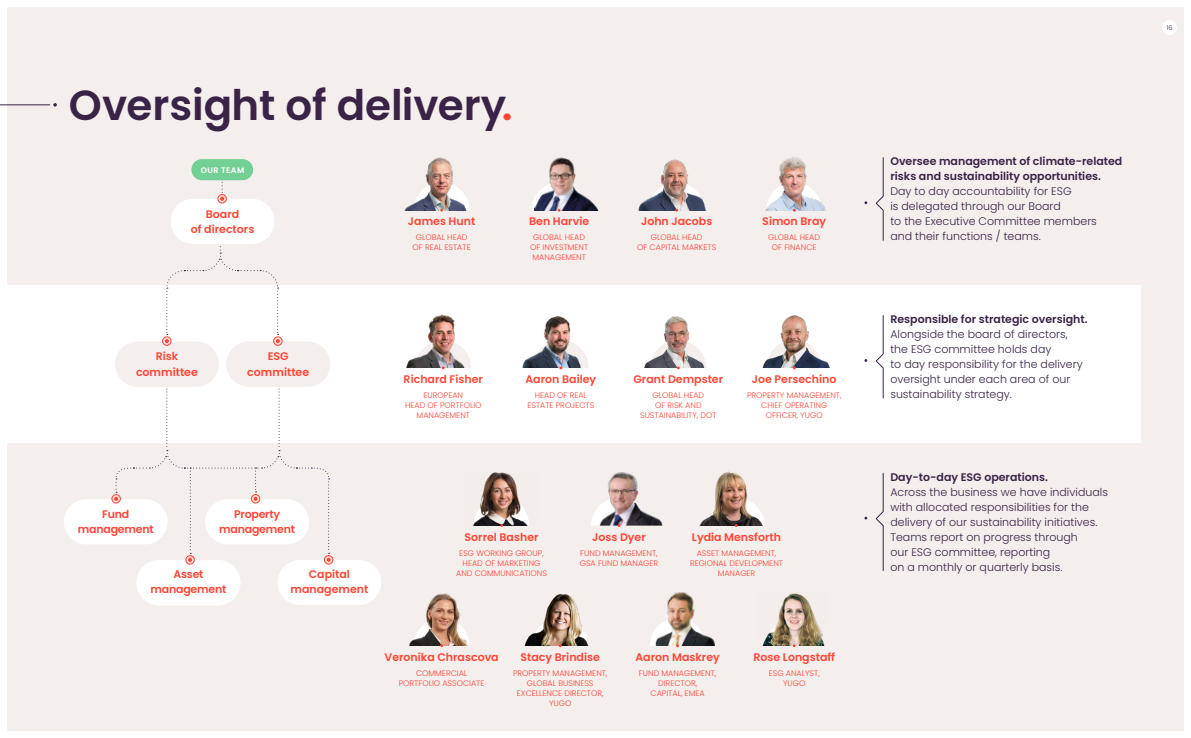
<style>
.page{position:relative;width:1191px;height:738px;background:#fff}
.page>*{position:absolute;margin:0;border:0;box-sizing:border-box;transform-origin:0 0}
.t1{font:600 42px "Poppins";color:#392347}
.t2{font:300 11px/15px "Poppins";color:#392347}
.t3{font:600 11px/15px "Poppins";color:#ff4535;text-align:center}
.t4{font:600 11px/15px "Poppins";color:#392347}
.t5{font:600 11px/15px "Poppins";letter-spacing:-.02em;color:#ff4535;text-align:center}
.t6{font:300 8px/10px "Poppins";color:#ff4535;text-align:center}
.t7{font:600 8px "Poppins";letter-spacing:.05em;color:#fff}
.t8{font:300 6.5px "Poppins";color:#392347}
.s1{color:#ff4535}
</style>
<div class="page">
<div style="left:7px;top:7px;width:1176px;height:723px;background:#f4eeed"></div>
<div style="left:1161px;top:20px;width:15px;height:15px;background:#fff;border-radius:50%"></div>
<div style="left:4px;top:285px;width:1136px;height:157px;background:#fff"></div>
<hr style="left:0;top:104px;width:50px;height:1px;background:#392347">
<svg style="left:53px;top:103px;width:4px;height:3px"></svg>
<div style="left:277px;top:559px;width:104px;height:45px;background:#fff;border-radius:23px"></div>
<div style="left:136px;top:560px;width:104px;height:45px;background:#fff;border-radius:23px"></div>
<div style="left:64px;top:499px;width:104px;height:45px;background:#fff;border-radius:23px"></div>
<img style="left:405px;top:158px;width:49px;height:52px">
<svg style="left:414px;top:182px;width:55px;height:29px"></svg>
<img style="left:406px;top:314px;width:49px;height:53px">
<svg style="left:415px;top:340px;width:56px;height:29px"></svg>
<img style="left:549px;top:158px;width:49px;height:52px">
<svg style="left:531px;top:182px;width:56px;height:29px"></svg>
<img style="left:522px;top:316px;width:49px;height:51px">
<svg style="left:533px;top:340px;width:56px;height:29px"></svg>
<img style="left:638px;top:159px;width:68px;height:51px">
<svg style="left:649px;top:182px;width:55px;height:29px"></svg>
<img style="left:608px;top:472px;width:54px;height:53px">
<svg style="left:591px;top:497px;width:56px;height:29px"></svg>
<img style="left:667px;top:592px;width:48px;height:53px">
<svg style="left:650px;top:617px;width:55px;height:29px"></svg>
<img style="left:779px;top:158px;width:47px;height:52px">
<svg style="left:766px;top:182px;width:56px;height:29px"></svg>
<svg style="left:875px;top:157px;width:8px;height:83px"></svg>
<svg style="left:875px;top:315px;width:8px;height:83px"></svg>
<svg style="left:875px;top:473px;width:8px;height:97px"></svg>
<div style="left:191px;top:159px;width:62px;height:21px;background:#73d094;border-radius:11px"></div>
<div style="left:112px;top:494px;width:8px;height:9px;border:1px solid #ff4535;border-radius:50%"></div>
<div style="left:186px;top:555px;width:8px;height:9px;border:1px solid #ff4535;border-radius:50%"></div>
<div style="left:324px;top:555px;width:9px;height:9px;border:1px solid #ff4535;border-radius:50%"></div>
<svg style="left:114px;top:385px;width:217px;height:176px"></svg>
<div style="left:171px;top:198px;width:103px;height:46px;background:#fff;border-radius:23px"></div>
<div style="left:218px;top:194px;width:8px;height:9px;border:1px solid #ff4535;border-radius:50%"></div>
<svg style="left:220px;top:180px;width:4px;height:21px"></svg>
<div style="left:226px;top:341px;width:104px;height:45px;background:#f4eeed;border-radius:23px"></div>
<div style="left:115px;top:341px;width:104px;height:45px;background:#f4eeed;border-radius:23px"></div>
<div style="left:162px;top:336px;width:9px;height:9px;border:1px solid #ff4535;border-radius:50%"></div>
<div style="left:273px;top:336px;width:9px;height:9px;border:1px solid #ff4535;border-radius:50%"></div>
<svg style="left:165px;top:246px;width:115px;height:97px"></svg>
<img style="left:644px;top:316px;width:46px;height:51px">
<svg style="left:650px;top:340px;width:56px;height:29px"></svg>
<img style="left:409px;top:593px;width:52px;height:52px">
<svg style="left:414px;top:617px;width:55px;height:29px"></svg>
<img style="left:525px;top:594px;width:55px;height:51px">
<img style="left:532px;top:617px;width:56px;height:29px">
<img style="left:700px;top:471px;width:48px;height:54px">
<svg style="left:708px;top:497px;width:56px;height:29px"></svg>
<img style="left:762px;top:315px;width:68px;height:53px">
<svg style="left:766px;top:340px;width:56px;height:29px"></svg>
<img style="left:763px;top:593px;width:62px;height:52px">
<svg style="left:766px;top:617px;width:56px;height:29px;background:#a6957e"></svg>
<img style="left:481px;top:472px;width:37px;height:25px">
<svg style="left:473px;top:497px;width:56px;height:29px"></svg>
<h1 class="t1" style="left:69px;top:81px;width:445px">Oversight of delivery<span class="s1">.</span></h1>
<p class="t7" style="left:201px;top:165px;width:45px">OUR TEAM</p>
<h2 class="t3" style="left:191px;top:206px;width:65px">Board<br>of directors</h2>
<h2 class="t3" style="left:408px;top:214px;width:69px">James Hunt</h2>
<p class="t6" style="left:412px;top:232px;width:60px">GLOBAL HEAD<br>OF REAL ESTATE</p>
<h2 class="t3" style="left:529px;top:214px;width:61px">Ben Harvie</h2>
<p class="t6" style="left:530px;top:232px;width:60px">GLOBAL HEAD<br>OF INVESTMENT<br>MANAGEMENT</p>
<h2 class="t3" style="left:136px;top:349px;width:63px">Risk committee</h2>
<h2 class="t3" style="left:247px;top:349px;width:63px">ESG committee</h2>
<h2 class="t3" style="left:403px;top:371px;width:81px">Richard Fisher</h2>
<p class="t6" style="left:405px;top:390px;width:78px">EUROPEAN<br>HEAD OF PORTFOLIO<br>MANAGEMENT</p>
<h2 class="t3" style="left:525px;top:371px;width:72px">Aaron Bailey</h2>
<p class="t6" style="left:527px;top:390px;width:68px">HEAD OF REAL<br>ESTATE PROJECTS</p>
<h2 class="t3" style="left:641px;top:214px;width:73px">John Jacobs</h2>
<p class="t6" style="left:637px;top:232px;width:81px">GLOBAL HEAD<br>OF CAPITAL MARKETS</p>
<h2 class="t3" style="left:762px;top:214px;width:65px">Simon Bray</h2>
<p class="t6" style="left:768px;top:232px;width:53px">GLOBAL HEAD<br>OF FINANCE</p>
<h2 class="t3" style="left:633px;top:371px;width:91px">Grant Dempster</h2>
<p class="t6" style="left:640px;top:390px;width:78px">GLOBAL HEAD<br>OF RISK AND<br>SUSTAINABILITY, DOT</p>
<h2 class="t3" style="left:752px;top:371px;width:86px">Joe Persechino</h2>
<p class="t6" style="left:747px;top:390px;width:96px">PROPERTY MANAGEMENT,<br>CHIEF OPERATING<br>OFFICER, YUGO</p>
<h2 class="t5" style="left:78px;top:506px;width:77px">Fund management</h2>
<h2 class="t5" style="left:219px;top:506px;width:77px">Property management</h2>
<h2 class="t3" style="left:154px;top:566px;width:70px">ESG working group</h2>
<h2 class="t5" style="left:151px;top:566px;width:77px">Asset management</h2>
<h2 class="t3" style="left:290px;top:566px;width:79px">Capital management</h2>
<h2 class="t3" style="left:464px;top:529px;width:76px">Sorrel Basher</h2>
<p class="t6" style="left:456px;top:547px;width:92px">ESG WORKING GROUP,<br>HEAD OF MARKETING<br>AND COMMUNICATIONS</p>
<h2 class="t3" style="left:592px;top:529px;width:55px">Joss Dyer</h2>
<p class="t6" style="left:580px;top:547px;width:80px;text-align:left">FUND MANAGEMENT,<br>GSA FUND MANAGER</p>
<h2 class="t3" style="left:692px;top:529px;width:91px">Lydia Mensforth</h2>
<p class="t6" style="left:690px;top:547px;width:94px">ASSET MANAGEMENT,<br>REGIONAL DEVELOPMENT<br>MANAGER</p>
<h2 class="t3" style="left:384px;top:649px;width:116px">Veronika Chrascova</h2>
<p class="t6" style="left:399px;top:667px;width:87px">COMMERCIAL<br>PORTFOLIO ASSOCIATE</p>
<h2 class="t3" style="left:520px;top:649px;width:81px">Stacy Brindise</h2>
<p class="t6" style="left:513px;top:667px;width:96px">PROPERTY MANAGEMENT,<br>GLOBAL BUSINESS<br>EXCELLENCE DIRECTOR,<br>YUGO</p>
<h2 class="t3" style="left:635px;top:649px;width:86px">Aaron Maskrey</h2>
<p class="t6" style="left:639px;top:667px;width:79px">FUND MANAGEMENT,<br>DIRECTOR,<br>CAPITAL, EMEA</p>
<h2 class="t3" style="left:753px;top:649px;width:83px">Rose Longstaff</h2>
<p class="t6" style="left:769px;top:667px;width:52px">ESG ANALYST,<br>YUGO</p>
<p class="t8" style="left:1166px;top:24px;width:7px">16</p>
<h2 class="t4" style="left:890px;top:154px;width:233px">Oversee management of climate-related risks and sustainability opportunities.</h2>
<h2 class="t2" style="left:890px;top:184px;width:208px">Day to day accountability for ESG<br>is delegated through our Board<br>to the Executive Committee members and their functions / teams.</h2>
<h2 class="t4" style="left:890px;top:311px;width:199px">Responsible for strategic oversight.</h2>
<h2 class="t2" style="left:890px;top:326px;width:194px">Alongside the board of directors, the ESG committee holds day<br>to day responsibility for the delivery oversight under each area of our sustainability strategy.</h2>
<h2 class="t4" style="left:890px;top:469px;width:159px">Day-to-day ESG operations.</h2>
<h2 class="t2" style="left:890px;top:484px;width:219px">Across the business we have individuals with allocated responsibilities for the delivery of our sustainability initiatives.<br>Teams report on progress through<br>our ESG committee, reporting<br>on a monthly or quarterly basis.</h2>
</div>
